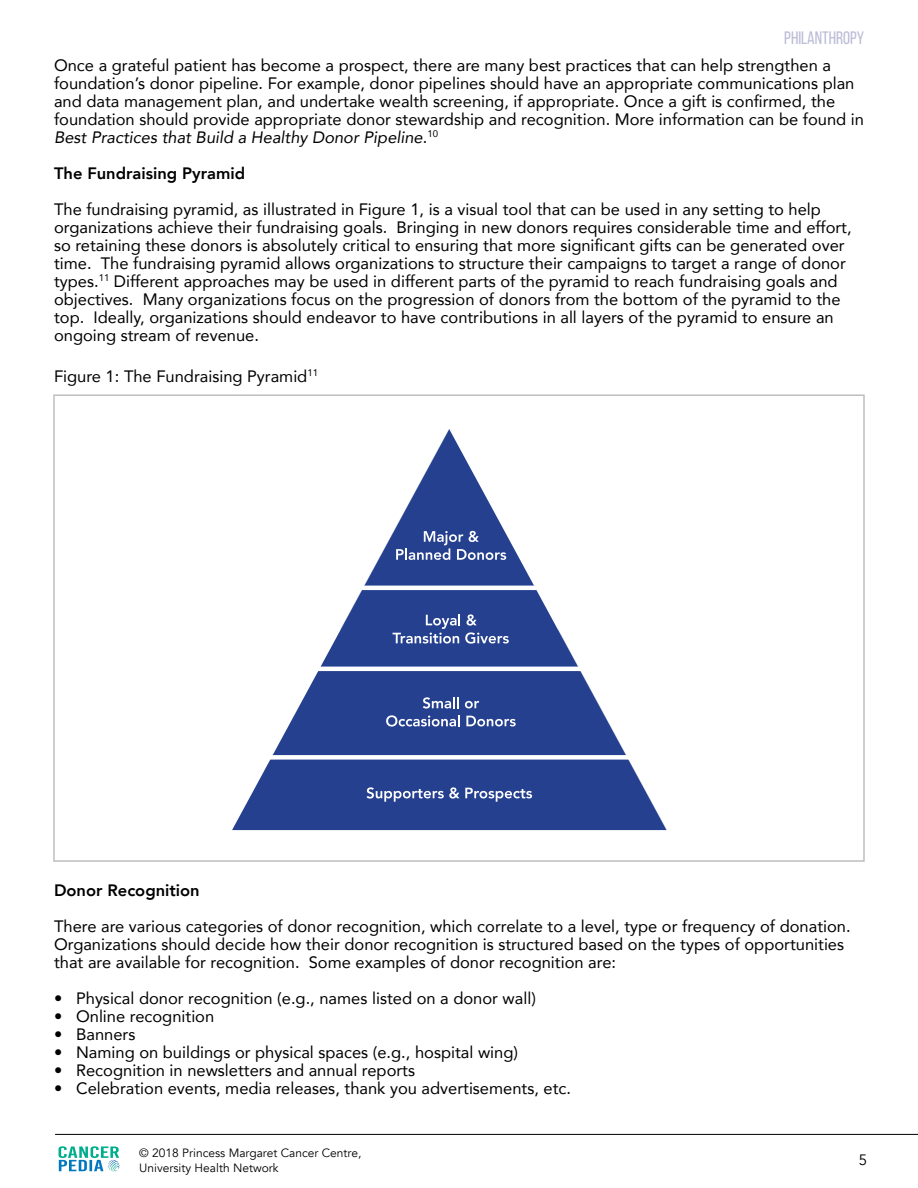
<style>
.page{position:relative;width:918px;height:1188px;background:#fff}
.page>*{position:absolute;margin:0;border:0;box-sizing:border-box;transform-origin:0 0}
.t1{font:18px "Bebas Neue";color:#bcbcd8}
.t2{font:16.5px/18px "Avenir";color:#000}
.t3{font:800 16.5px "Avenir";color:#000}
.t4{font:15px "Avenir";color:#000}
.t5{font:12px/14.4px "Avenir";color:#000}
.s1{font-style:italic}
</style>
<div class="page">
<hr style="left:55px;top:1134px;width:863px;height:1px;background:#000">
<svg style="left:59px;top:1146px;width:61px;height:26px"></svg>
<div style="left:53px;top:394px;width:812px;height:468px;border:2px solid #bcbec0"></div>
<svg style="left:232px;top:429px;width:434px;height:401px"></svg>
<svg style="left:396px;top:531px;width:110px;height:29px;background:#5267a6"></svg>
<svg style="left:393px;top:614px;width:116px;height:30px;background:#4c62a3"></svg>
<svg style="left:423px;top:697px;width:36px;height:12px"></svg>
<svg style="left:465px;top:701px;width:14px;height:7px"></svg>
<svg style="left:386px;top:715px;width:74px;height:12px"></svg>
<svg style="left:466px;top:716px;width:50px;height:10px"></svg>
<svg style="left:367px;top:787px;width:92px;height:15px"></svg>
<svg style="left:465px;top:788px;width:67px;height:14px"></svg>
<hr style="left:323px;top:586px;width:242px;height:4px;background:#fff">
<hr style="left:304px;top:667px;width:283px;height:4px;background:#fff">
<div style="left:260px;top:755px;width:375px;height:5px;background:#fff"></div>
<p class="t1" style="left:784px;top:28px;width:81px">PHILANTHROPY</p>
<p class="t2" style="left:54px;top:55px;width:812px">Once a grateful patient has become a prospect, there are many best practices that can help strengthen a foundation’s donor pipeline. For example, donor pipelines should have an appropriate communications plan and data management plan, and undertake wealth screening, if appropriate. Once a gift is confirmed, the foundation should provide appropriate donor stewardship and recognition. More information can be found in <span class="s1">Best Practices that Build a Healthy Donor Pipeline</span>.<sup>10</sup></p>
<p class="t3" style="left:54px;top:160px;width:193px">The Fundraising Pyramid</p>
<p class="t2" style="left:54px;top:199px;width:799px">The fundraising pyramid, as illustrated in Figure 1, is a visual tool that can be used in any setting to help organizations achieve their fundraising goals. Bringing in new donors requires considerable time and effort, so retaining these donors is absolutely critical to ensuring that more significant gifts can be generated over time. The fundraising pyramid allows organizations to structure their campaigns to target a range of donor types.<sup>11</sup> Different approaches may be used in different parts of the pyramid to reach fundraising goals and objectives. Many organizations focus on the progression of donors from the bottom of the pyramid to the top. Ideally, organizations should endeavor to have contributions in all layers of the pyramid to ensure an ongoing stream of revenue.</p>
<p class="t2" style="left:54px;top:367px;width:266px">Figure 1: The Fundraising Pyramid<sup>11</sup></p>
<p class="t3" style="left:54px;top:878px;width:147px">Donor Recognition</p>
<p class="t2" style="left:54px;top:917px;width:798px">There are various categories of donor recognition, which correlate to a level, type or frequency of donation.<br>Organizations should decide how their donor recognition is structured based on the types of opportunities that are available for recognition. Some examples of donor recognition are:</p>
<p class="t2" style="left:54px;top:989px;width:483px">• Physical donor recognition (e.g., names listed on a donor wall)</p>
<p class="t2" style="left:54px;top:1007px;width:162px">• Online recognition</p>
<p class="t2" style="left:54px;top:1025px;width:83px">• Banners</p>
<p class="t2" style="left:54px;top:1043px;width:465px">• Naming on buildings or physical spaces (e.g., hospital wing)</p>
<p class="t2" style="left:54px;top:1061px;width:363px">• Recognition in newsletters and annual reports</p>
<p class="t2" style="left:54px;top:1079px;width:519px">• Celebration events, media releases, thank you advertisements, etc.</p>
<p class="t5" style="left:139px;top:1146px;width:224px">© 2018 Princess Margaret Cancer Centre,<br>University Health Network</p>
<p class="t4" style="left:859px;top:1151px;width:10px">5</p>
</div>
